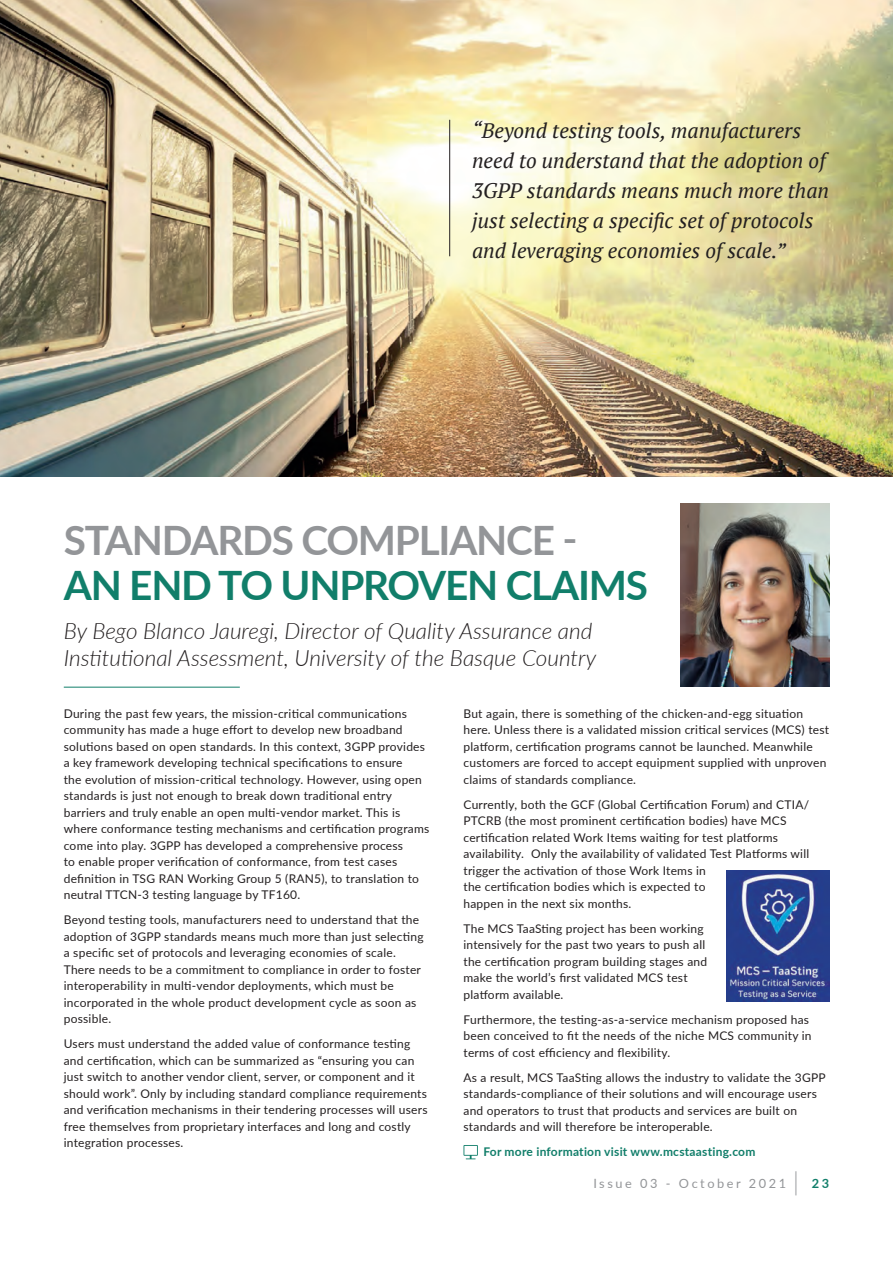
<style>
.page{position:relative;width:893px;height:1263px;background:#fff}
.page>*{position:absolute;margin:0;border:0;box-sizing:border-box;transform-origin:0 0}
.Header_-_Align_Left{font:700 40.5px/45px "Lato";letter-spacing:-.03em;color:#117e6a}
.Subheadline{font:italic 300 22.5px/27px "Lato";color:#231f20}
.Pull_Quote{font:italic 21px/30px "PT Serif";color:#231f20}
.TOC_Header_Text{font:12.75px "Lato";letter-spacing:.2em;color:#939598}
.TOC_Header_Text-2{font:12px/16.5px "Lato";letter-spacing:.02em;color:#231f20}
.TOC_Header_Text-3{font:700 12px "Lato";letter-spacing:.02em;color:#117e6a}
.s1{color:#939598}
.s2{font-size:25.5px}
.s3{font-weight:700;color:#117e6a}
</style>
<div class="page">
<img style="left:0;top:0;width:893px;height:476px">
<hr style="left:64px;top:687px;width:176px;height:1px;background:#117e6a">
<img style="left:680px;top:504px;width:149px;height:183px">
<svg style="left:463px;top:1145px;width:15px;height:14px"></svg>
<img style="left:726px;top:870px;width:104px;height:132px">
<hr style="left:449px;top:120px;width:1px;height:136px;background:#231f20">
<p class="Pull_Quote" style="left:472px;top:115px;width:359px">“Beyond testing tools, manufacturers need to understand that the adoption of 3GPP standards means much more than just selecting a specific set of protocols and leveraging economies of scale.”</p>
<p class="Header_-_Align_Left" style="left:64px;top:516px;width:586px"><span class="s1">STANDARDS COMPLIANCE -<br></span>AN END TO UNPROVEN CLAIMS</p>
<p class="Subheadline" style="left:64px;top:617px;width:534px">By Bego Blanco Jauregi, Director of Quality Assurance and<br>Institutional Assessment, University of the Basque Country</p>
<p class="TOC_Header_Text-2" style="left:64px;top:704px;width:367px">During the past few years, the mission-critical communications community has made a huge effort to develop new broadband solutions based on open standards. In this context, 3GPP provides a key framework developing technical specifications to ensure<br>the evolution of mission-critical technology. However, using open standards is just not enough to break down traditional entry barriers and truly enable an open multi-vendor market. This is where conformance testing mechanisms and certification programs come into play. 3GPP has developed a comprehensive process<br>to enable proper verification of conformance, from test cases definition in TSG RAN Working Group 5 (RAN5), to translation to neutral TTCN-3 testing language by TF160.</p>
<p class="TOC_Header_Text-2" style="left:64px;top:911px;width:361px">Beyond testing tools, manufacturers need to understand that the adoption of 3GPP standards means much more than just selecting a specific set of protocols and leveraging economies of scale.<br>There needs to be a commitment to compliance in order to foster interoperability in multi-vendor deployments, which must be incorporated in the whole product development cycle as soon as possible.</p>
<p class="TOC_Header_Text-2" style="left:64px;top:1035px;width:365px">Users must understand the added value of conformance testing and certification, which can be summarized as “ensuring you can just switch to another vendor client, server, or component and it should work”. Only by including standard compliance requirements and verification mechanisms in their tendering processes will users free themselves from proprietary interfaces and long and costly integration processes.</p>
<p class="TOC_Header_Text-2" style="left:463px;top:705px;width:367px">But again, there is something of the chicken-and-egg situation here. Unless there is a validated mission critical services (MCS) test platform, certification programs cannot be launched. Meanwhile customers are forced to accept equipment supplied with unproven claims of standards compliance.</p>
<p class="TOC_Header_Text-2" style="left:463px;top:796px;width:347px">Currently, both the GCF (Global Certification Forum) and CTIA/ PTCRB (the most prominent certification bodies) have MCS certification related Work Items waiting for test platforms availability. Only the availability of validated Test Platforms will trigger the activation of those Work Items in<br>the certification bodies which is expected to<br>happen in the next six months.</p>
<p class="TOC_Header_Text-2" style="left:463px;top:920px;width:245px">The MCS TaaSting project has been working intensively for the past two years to push all the certification program building stages and make the world’s first validated MCS test platform available.</p>
<p class="TOC_Header_Text-2" style="left:463px;top:1011px;width:350px">Furthermore, the testing-as-a-service mechanism proposed has been conceived to fit the needs of the niche MCS community in terms of cost efficiency and flexibility.</p>
<p class="TOC_Header_Text-2" style="left:463px;top:1069px;width:364px">As a result, MCS TaaSting allows the industry to validate the 3GPP standards-compliance of their solutions and will encourage users and operators to trust that products and services are built on standards and will therefore be interoperable.</p>
<p class="TOC_Header_Text-3" style="left:483px;top:1143px;width:274px">For more information visit www.mcstaasting.com</p>
<p class="TOC_Header_Text" style="left:593px;top:1174px;width:237px">Issue 03 - October 2021 <span class="s2">|</span> <span class="s3">23</span></p>
</div>
